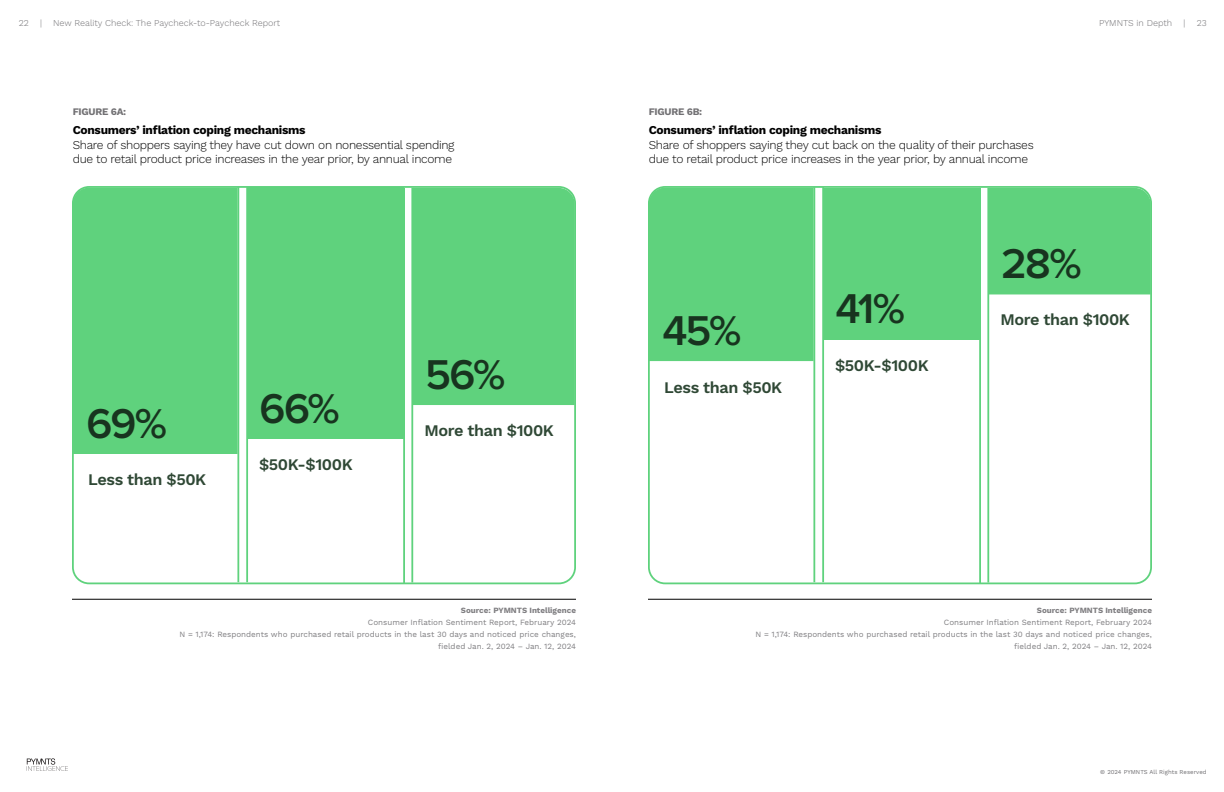
<style>
.page{position:relative;width:1224px;height:792px;background:#fff}
.page>*{position:absolute;margin:0;border:0;box-sizing:border-box;transform-origin:0 0}
.t1{font:600 43.2px "Proxima Nova";letter-spacing:-.04em;color:#18341f}
.t2{font:600 16.2px "Work Sans";letter-spacing:-.025em;color:#2f4835}
.t3{font:300 12px/14.4px "Work Sans";letter-spacing:-.025em;color:#000}
.t4{font:700 12px "Work Sans";letter-spacing:-.025em;color:#000}
.t5{font:700 10px "Work Sans";letter-spacing:-.025em;color:#717073}
.t6{font:300 9px "Work Sans";color:#717073}
.t7{font:8px/12px "Work Sans";color:#7f7e81;text-align:right}
.t8{font:700 8px "Work Sans";color:#7f7e81}
.t9{font:6px "Work Sans";letter-spacing:.005em;color:#717073}
</style>
<div class="page">
<svg style="left:27px;top:758px;width:41px;height:13px"></svg>
<div style="left:413px;top:188px;width:162px;height:217px;background:#5fd27d"></div>
<div style="left:247px;top:188px;width:156px;height:251px;background:#5fd27d"></div>
<div style="left:73px;top:188px;width:164px;height:266px;background:#5fd27d"></div>
<hr style="left:237px;top:187px;width:2px;height:395px;background:#5fd27d">
<hr style="left:246px;top:187px;width:2px;height:395px;background:#5fd27d">
<hr style="left:411px;top:188px;width:2px;height:395px;background:#5fd27d">
<hr style="left:403px;top:188px;width:2px;height:395px;background:#5fd27d">
<div style="left:648px;top:186px;width:504px;height:398px;border:2px solid #5fd27d;border-radius:16px"></div>
<div style="left:989px;top:188px;width:162px;height:106px;background:#5fd27d"></div>
<div style="left:823px;top:188px;width:156px;height:151px;background:#5fd27d"></div>
<div style="left:649px;top:188px;width:164px;height:173px;background:#5fd27d"></div>
<hr style="left:813px;top:187px;width:2px;height:395px;background:#5fd27d">
<hr style="left:822px;top:187px;width:2px;height:395px;background:#5fd27d">
<hr style="left:987px;top:188px;width:2px;height:395px;background:#5fd27d">
<hr style="left:979px;top:188px;width:2px;height:395px;background:#5fd27d">
<hr style="left:72px;top:599px;width:504px;height:1px;background:#000">
<hr style="left:648px;top:599px;width:504px;height:1px;background:#000">
<p class="t6" style="left:19px;top:17px;width:12px">22</p>
<p class="t6" style="left:40px;top:17px;width:3px">|</p>
<p class="t6" style="left:53px;top:17px;width:228px">New Reality Check: The Paycheck-to-Paycheck Report</p>
<p class="t5" style="left:73px;top:106px;width:55px">FIGURE 6A:</p>
<h3 class="t4" style="left:73px;top:123px;width:234px">Consumers’ inflation coping mechanisms</h3>
<h3 class="t3" style="left:73px;top:138px;width:383px">Share of shoppers saying they have cut down on nonessential spending due to retail product price increases in the year prior, by annual income</h3>
<h1 class="t1" style="left:86px;top:391px;width:82px">69%</h1>
<h2 class="t2" style="left:88px;top:470px;width:120px">Less than $50K</h2>
<h1 class="t1" style="left:260px;top:376px;width:82px">66%</h1>
<h2 class="t2" style="left:259px;top:455px;width:95px">$50K-$100K</h2>
<h1 class="t1" style="left:425px;top:342px;width:82px">56%</h1>
<h2 class="t2" style="left:425px;top:421px;width:131px">More than $100K</h2>
<p class="t8" style="left:461px;top:606px;width:117px">Source: PYMNTS Intelligence</p>
<p class="t7" style="left:180px;top:617px;width:398px">Consumer Inflation Sentiment Report, February 2024<br>N = 1,174: Respondents who purchased retail products in the last 30 days and noticed price changes, fielded Jan. 2, 2024 – Jan. 12, 2024</p>
<p class="t5" style="left:649px;top:106px;width:55px">FIGURE 6B:</p>
<h3 class="t4" style="left:649px;top:123px;width:234px">Consumers’ inflation coping mechanisms</h3>
<h3 class="t3" style="left:649px;top:138px;width:387px">Share of shoppers saying they cut back on the quality of their purchases due to retail product price increases in the year prior, by annual income</h3>
<p class="t6" style="left:1099px;top:17px;width:75px">PYMNTS in Depth</p>
<p class="t6" style="left:1184px;top:17px;width:3px">|</p>
<p class="t6" style="left:1197px;top:17px;width:12px">23</p>
<h1 class="t1" style="left:1001px;top:232px;width:82px">28%</h1>
<h1 class="t1" style="left:662px;top:299px;width:81px">45%</h1>
<h2 class="t2" style="left:664px;top:378px;width:120px">Less than $50K</h2>
<h1 class="t1" style="left:836px;top:277px;width:71px">41%</h1>
<h2 class="t2" style="left:835px;top:356px;width:95px">$50K-$100K</h2>
<h2 class="t2" style="left:1001px;top:310px;width:131px">More than $100K</h2>
<p class="t8" style="left:1037px;top:606px;width:117px">Source: PYMNTS Intelligence</p>
<p class="t7" style="left:755px;top:617px;width:398px">Consumer Inflation Sentiment Report, February 2024<br>N = 1,174: Respondents who purchased retail products in the last 30 days and noticed price changes, fielded Jan. 2, 2024 – Jan. 12, 2024</p>
<p class="t9" style="left:1100px;top:769px;width:108px">© 2024 PYMNTS All Rights Reserved</p>
</div>
